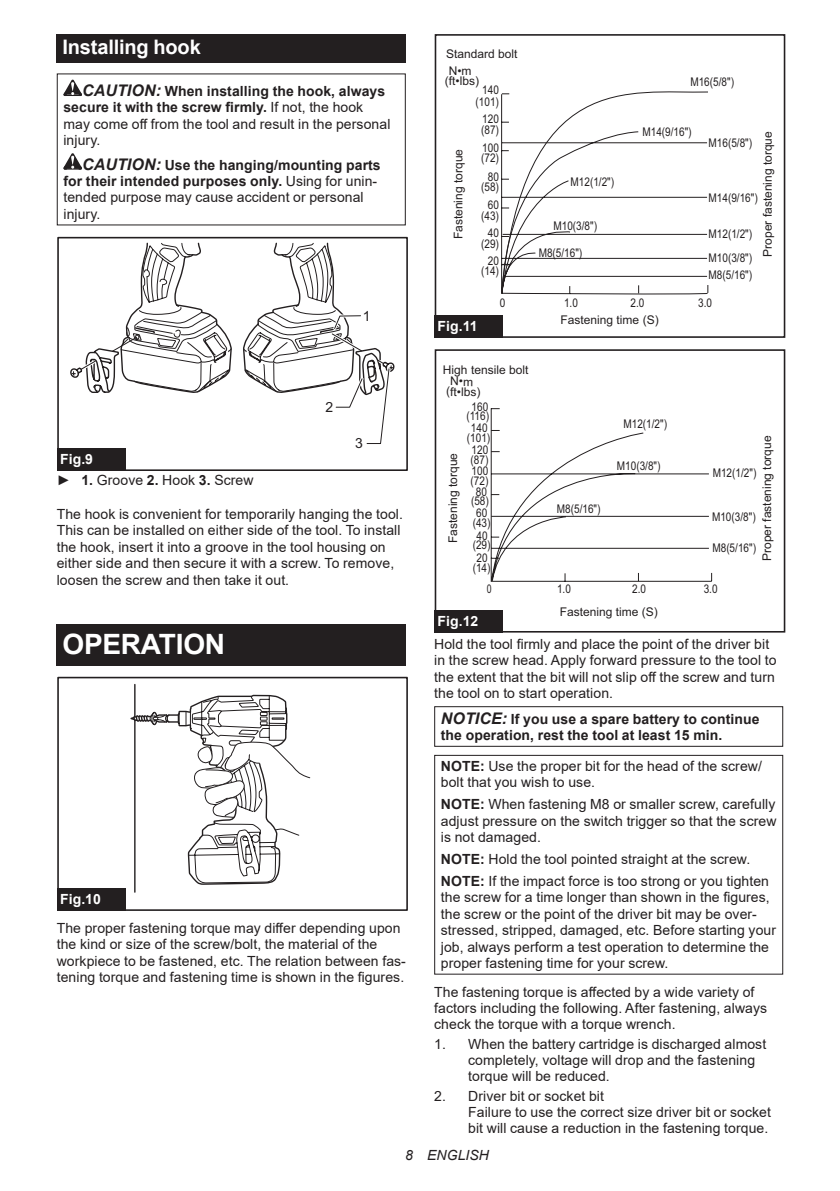
<style>
.page{position:relative;width:840px;height:1191px;background:#fff}
.page>*{position:absolute;margin:0;border:0;box-sizing:border-box;transform-origin:0 0}
.t1{font:700 28px "Arial";letter-spacing:-.01em;color:#fff}
.t2{font:700 20px "Arial";letter-spacing:-.01em;color:#fff}
.t3{font:14px/16.4px "Arial";letter-spacing:.005em;color:#231f20}
.t4{font:700 14px/16.4px "Arial";letter-spacing:.005em;color:#231f20}
.t5{font:700 14px "Arial";letter-spacing:.005em;color:#fff}
.t6{font:italic 14px "Arial";letter-spacing:.005em;color:#231f20}
.t7{font:12px/10.4px "Arial";color:#231f20;text-align:center;scale:.83 1}
.t8{font:12px/16.6px "Arial";color:#231f20}
.t9{font:12px "Arial";color:#231f20;scale:.73 1}
.s1{font-weight:700;font-style:italic;font-size:16px}
.s2{font-weight:700}
.s3{font-weight:700;color:#fff}
.s4{font-style:italic;font-size:16px}
</style>
<div class="page">
<div style="left:57px;top:34px;width:348px;height:29px;background:#231f20"></div>
<svg style="left:63px;top:80px;width:19px;height:16px"></svg>
<svg style="left:63px;top:153px;width:19px;height:17px"></svg>
<div style="left:57px;top:237px;width:350px;height:234px;border:2px solid #231f20"></div>
<svg style="left:70px;top:239px;width:325px;height:205px"></svg>
<div style="left:57px;top:448px;width:68px;height:23px;background:#231f20"></div>
<div style="left:57px;top:624px;width:348px;height:41px;background:#231f20"></div>
<div style="left:57px;top:677px;width:350px;height:234px;border:2px solid #231f20"></div>
<svg style="left:126px;top:677px;width:184px;height:234px"></svg>
<div style="left:57px;top:888px;width:68px;height:23px;background:#231f20"></div>
<svg style="left:501px;top:91px;width:207px;height:202px"></svg>
<div style="left:434px;top:34px;width:350px;height:304px;border:2px solid #231f20"></div>
<div style="left:434px;top:315px;width:68px;height:23px;background:#231f20"></div>
<svg style="left:490px;top:408px;width:222px;height:174px"></svg>
<div style="left:434px;top:349px;width:350px;height:283px;border:2px solid #231f20"></div>
<div style="left:434px;top:610px;width:68px;height:22px;background:#231f20"></div>
<div style="left:434px;top:706px;width:348px;height:41px;border:1px solid #231f20"></div>
<div style="left:434px;top:755px;width:348px;height:219px;border:1px solid #231f20"></div>
<h2 class="t2" style="left:62px;top:33px;width:140px">Installing hook</h2>
<p class="t3" style="left:63px;top:83px;width:328px;text-indent:19px"><span class="s1">CAUTION:</span> <span class="s2">When installing the hook, always secure it with the screw firmly.</span> If not, the hook may come off from the tool and result in the personal injury.</p>
<p class="t3" style="left:63px;top:156px;width:318px;text-indent:19px"><span class="s1">CAUTION:</span> <span class="s2">Use the hanging/mounting parts for their intended purposes only.</span> Using for unin&shy;tended purpose may cause accident or personal injury.</p>
<p class="t3" style="left:363px;top:307px;width:9px">1</p>
<p class="t3" style="left:325px;top:399px;width:9px">2</p>
<p class="t3" style="left:355px;top:435px;width:9px">3</p>
<p class="t3" style="left:57px;top:449px;width:198px;line-height:20.2px"><span class="s3">Fig.9<br></span>► <span class="s2">1.</span> Groove <span class="s2">2.</span> Hook <span class="s2">3.</span> Screw</p>
<p class="t3" style="left:57px;top:506px;width:347px">The hook is convenient for temporarily hanging the tool.<br>This can be installed on either side of the tool. To install the hook, insert it into a groove in the tool housing on either side and then secure it with a screw. To remove, loosen the screw and then take it out.</p>
<h1 class="t1" style="left:62px;top:624px;width:164px">OPERATION</h1>
<p class="t5" style="left:60px;top:889px;width:42px">Fig.10</p>
<p class="t3" style="left:57px;top:919px;width:350px">The proper fastening torque may differ depending upon the kind or size of the screw/bolt, the material of the workpiece to be fastened, etc. The relation between fas&shy;tening torque and fastening time is shown in the figures.</p>
<p class="t8" style="left:446px;top:46px;width:73px">Standard bolt<br>N•m</p>
<p class="t8" style="left:444px;top:72px;width:36px">(ft•lbs)</p>
<p class="t7" style="left:475px;top:84px;width:30px;line-height:11.4px">140 (101)</p>
<p class="t8" style="left:450px;top:239px;width:92px;rotate:-90deg">Fastening torque</p>
<p class="t7" style="left:482px;top:114px;width:22px">120</p>
<p class="t7" style="left:482px;top:143px;width:22px">100</p>
<p class="t7" style="left:487px;top:172px;width:15px">80</p>
<p class="t7" style="left:487px;top:200px;width:15px">60</p>
<p class="t7" style="left:487px;top:227px;width:15px">40</p>
<p class="t7" style="left:487px;top:256px;width:15px">20</p>
<p class="t7" style="left:481px;top:125px;width:23px">(87)</p>
<p class="t7" style="left:481px;top:153px;width:23px">(72)</p>
<p class="t7" style="left:481px;top:181px;width:23px">(58)</p>
<p class="t7" style="left:481px;top:211px;width:23px">(43)</p>
<p class="t7" style="left:481px;top:238px;width:23px">(29)</p>
<p class="t7" style="left:481px;top:265px;width:23px">(14)</p>
<p class="t7" style="left:499px;top:297px;width:8px">0</p>
<p class="t5" style="left:437px;top:316px;width:42px">Fig.11</p>
<p class="t8" style="left:442px;top:361px;width:87px">High tensile bolt</p>
<p class="t8" style="left:446px;top:376px;width:36px;line-height:10.2px;text-align:center;rotate:1deg">N•m (ft•lbs)</p>
<p class="t7" style="left:466px;top:403px;width:29px;line-height:8.8px">160 (116)</p>
<p class="t7" style="left:466px;top:423px;width:30px;line-height:9.6px">140 (101)</p>
<p class="t7" style="left:470px;top:445px;width:23px;line-height:9.8px;text-align:left">120 (87)</p>
<p class="t7" style="left:470px;top:466px;width:23px">100 (72)<br>80</p>
<p class="t7" style="left:470px;top:495px;width:23px;line-height:12.2px">(58)<br>60</p>
<p class="t7" style="left:472px;top:516px;width:23px;line-height:13px">(43)<br>40</p>
<p class="t7" style="left:472px;top:539px;width:23px;line-height:12.4px">(29)<br>20</p>
<p class="t7" style="left:472px;top:562px;width:23px">(14)</p>
<p class="t8" style="left:444px;top:543px;width:92px;rotate:-90deg">Fastening torque</p>
<p class="t7" style="left:570px;top:177px;width:54px">M12(1/2")</p>
<p class="t7" style="left:553px;top:220px;width:54px">M10(3/8")</p>
<p class="t7" style="left:538px;top:247px;width:54px">M8(5/16")</p>
<p class="t7" style="left:690px;top:76px;width:54px">M16(5/8")</p>
<p class="t7" style="left:642px;top:126px;width:61px">M14(9/16")</p>
<p class="t8" style="left:758px;top:257px;width:127px;rotate:-90deg">Proper fastening torque</p>
<p class="t7" style="left:708px;top:138px;width:54px">M16(5/8")</p>
<p class="t7" style="left:708px;top:193px;width:61px">M14(9/16")</p>
<p class="t7" style="left:708px;top:222px;width:54px;line-height:24px;text-align:left">M12(1/2")<br>M10(3/8")</p>
<p class="t7" style="left:708px;top:270px;width:54px">M8(5/16")</p>
<p class="t7" style="left:563px;top:297px;width:18px">1.0</p>
<p class="t7" style="left:630px;top:297px;width:18px">2.0</p>
<p class="t7" style="left:697px;top:297px;width:18px">3.0</p>
<p class="t8" style="left:560px;top:311px;width:100px">Fastening time (S)</p>
<p class="t7" style="left:556px;top:504px;width:54px">M8(5/16")</p>
<p class="t7" style="left:623px;top:419px;width:54px">M12(1/2")</p>
<p class="t7" style="left:616px;top:461px;width:54px">M10(3/8")</p>
<p class="t8" style="left:758px;top:561px;width:127px;rotate:-90deg">Proper fastening torque</p>
<p class="t7" style="left:712px;top:468px;width:54px">M12(1/2")</p>
<p class="t7" style="left:711px;top:512px;width:54px">M10(3/8")</p>
<p class="t7" style="left:712px;top:543px;width:54px">M8(5/16")</p>
<p class="t9" style="left:486px;top:581px;width:8px">0</p>
<p class="t7" style="left:556px;top:583px;width:18px">1.0</p>
<p class="t7" style="left:632px;top:583px;width:18px">2.0</p>
<p class="t7" style="left:703px;top:583px;width:18px">3.0</p>
<p class="t8" style="left:559px;top:604px;width:100px">Fastening time (S)</p>
<p class="t5" style="left:437px;top:611px;width:42px">Fig.12</p>
<p class="t3" style="left:434px;top:636px;width:344px">Hold the tool firmly and place the point of the driver bit in the screw head. Apply forward pressure to the tool to the extent that the bit will not slip off the screw and turn the tool on to start operation.</p>
<p class="t4" style="left:440px;top:711px;width:320px"><span class="s4">NOTICE:</span> If you use a spare battery to continue the operation, rest the tool at least 15 min.</p>
<p class="t3" style="left:440px;top:757px;width:322px"><span class="s2">NOTE:</span> Use the proper bit for the head of the screw/ bolt that you wish to use.</p>
<p class="t3" style="left:440px;top:796px;width:337px;text-align:justify"><span class="s2">NOTE:</span> When fastening M8 or smaller screw, carefully adjust pressure on the switch trigger so that the screw is not damaged.</p>
<p class="t3" style="left:440px;top:848px;width:329px;line-height:22px"><span class="s2">NOTE:</span> Hold the tool pointed straight at the screw.<br><span class="s2">NOTE:</span> If the impact force is too strong or you tighten</p>
<p class="t3" style="left:440px;top:889px;width:336px">the screw for a time longer than shown in the figures, the screw or the point of the driver bit may be over&shy;stressed, stripped, damaged, etc. Before starting your job, always perform a test operation to determine the proper fastening time for your screw.</p>
<p class="t3" style="left:434px;top:983px;width:334px">The fastening torque is affected by a wide variety of factors including the following. After fastening, always check the torque with a torque wrench.</p>
<p class="t3" style="left:468px;top:1035px;width:299px;text-indent:-34px">1. When the battery cartridge is discharged almost completely, voltage will drop and the fastening torque will be reduced.</p>
<p class="t3" style="left:468px;top:1087px;width:304px;text-indent:-34px">2. Driver bit or socket bit<br>Failure to use the correct size driver bit or socket bit will cause a reduction in the fastening torque.</p>
<p class="t6" style="left:405px;top:1146px;width:85px">8 ENGLISH</p>
</div>
